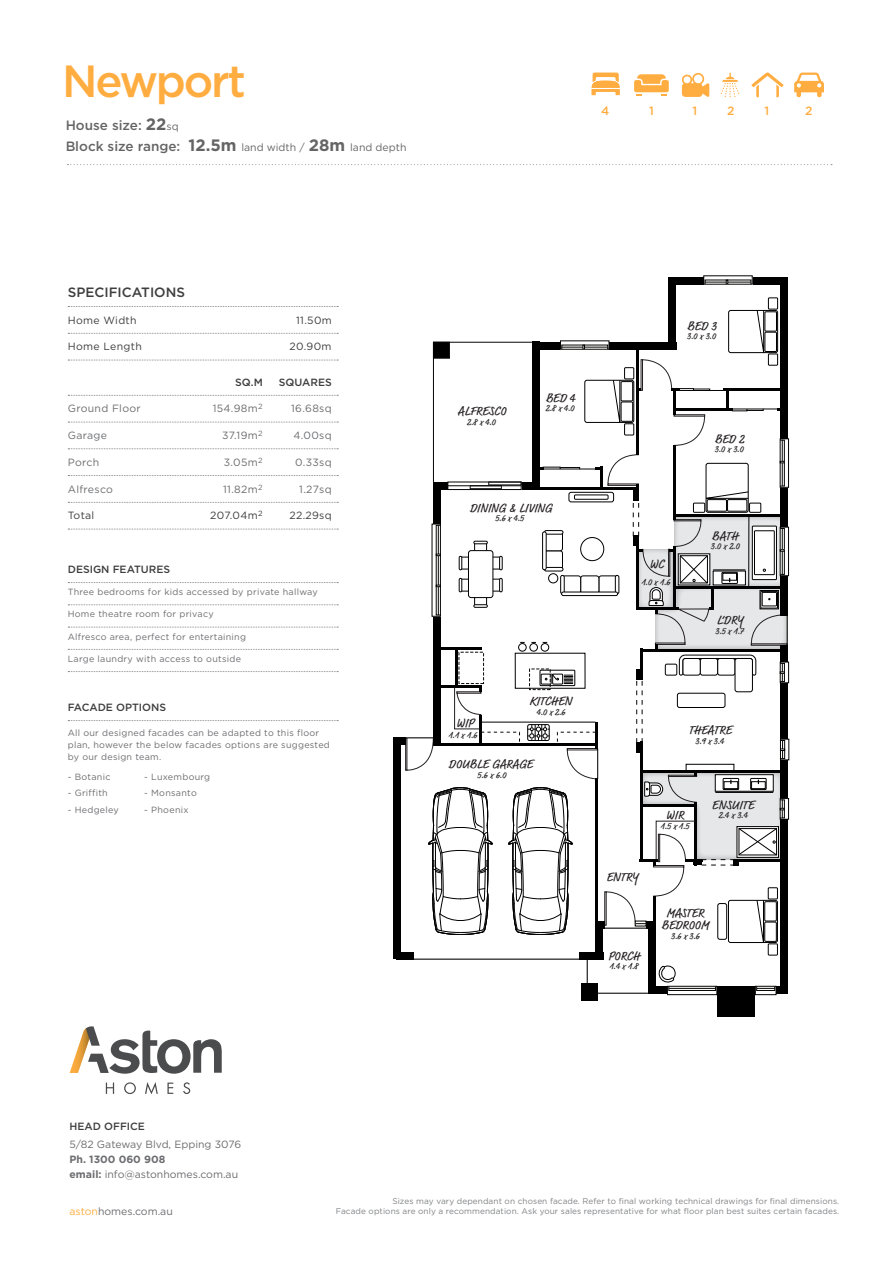
<style>
.page{position:relative;width:893px;height:1263px;background:#fff}
.page>*{position:absolute;margin:0;border:0;box-sizing:border-box;transform-origin:0 0}
.t1{font:500 45px "Gotham HTF";letter-spacing:-.05em;color:#ffad40}
.t2{font:500 13.5px "Gotham HTF";color:#3e3e3f}
.t3{font:12.75px/11.9px "Market";color:#231f20;text-align:center}
.t4{font:500 12px "Gotham HTF";color:#ffad40}
.t5{font:10.5px/15px "Gotham HTF";letter-spacing:.01em;color:#6c6d70}
.t6{font:10.5px "Gotham HTF";letter-spacing:.03em;color:#3e3e3f}
.t7{font:500 10.5px "Gotham HTF";color:#3e3e3f}
.t8{font:10.5px "Gotham HTF";color:#3e3e3f}
.t9{font:10.5px "Gotham HTF";letter-spacing:.03em;color:#6c6d70}
.t10{font:9.6px "Market";color:#231f20}
.t11{font:9px/12px "Gotham HTF";letter-spacing:.03em;color:#6c6d70}
.t12{font:8.25px/10.5px "Gotham HTF";letter-spacing:.01em;color:#808285;text-align:right}
.s1{font-weight:700;font-size:16.5px}
.s2{font-weight:400;font-size:10.5px}
.s3{font-weight:500;font-size:13.5px}
.s4{font-weight:700}
.s5{color:#ffad40}
</style>
<div class="page">
<svg style="left:70px;top:1026px;width:152px;height:48px"></svg>
<svg style="left:106px;top:1082px;width:8px;height:12px"></svg>
<svg style="left:124px;top:1082px;width:12px;height:12px"></svg>
<svg style="left:145px;top:1082px;width:13px;height:12px"></svg>
<svg style="left:167px;top:1082px;width:6px;height:12px"></svg>
<svg style="left:183px;top:1082px;width:7px;height:12px"></svg>
<svg style="left:68px;top:306px;width:270px;height:1px"></svg>
<svg style="left:68px;top:333px;width:270px;height:1px"></svg>
<svg style="left:68px;top:360px;width:270px;height:1px"></svg>
<svg style="left:68px;top:395px;width:270px;height:1px"></svg>
<svg style="left:68px;top:422px;width:270px;height:1px"></svg>
<svg style="left:68px;top:448px;width:270px;height:1px"></svg>
<svg style="left:68px;top:475px;width:270px;height:1px"></svg>
<svg style="left:68px;top:502px;width:270px;height:1px"></svg>
<svg style="left:68px;top:529px;width:270px;height:1px"></svg>
<svg style="left:68px;top:582px;width:270px;height:1px"></svg>
<svg style="left:68px;top:604px;width:270px;height:1px"></svg>
<svg style="left:68px;top:627px;width:270px;height:1px"></svg>
<svg style="left:68px;top:649px;width:270px;height:1px"></svg>
<svg style="left:68px;top:671px;width:270px;height:1px"></svg>
<svg style="left:68px;top:720px;width:270px;height:1px"></svg>
<div style="left:780px;top:645px;width:8px;height:348px;background:#000"></div>
<div style="left:780px;top:277px;width:8px;height:338px;background:#000"></div>
<svg style="left:669px;top:277px;width:119px;height:8px"></svg>
<div style="left:669px;top:282px;width:7px;height:66px;background:#000"></div>
<div style="left:393px;top:737px;width:8px;height:222px;background:#000"></div>
<div style="left:393px;top:737px;width:13px;height:8px;background:#000"></div>
<div style="left:397px;top:952px;width:17px;height:7px;background:#000"></div>
<div style="left:579px;top:952px;width:24px;height:7px;background:#000"></div>
<div style="left:595px;top:921px;width:8px;height:38px;background:#000"></div>
<div style="left:648px;top:926px;width:8px;height:67px;background:#000"></div>
<div style="left:648px;top:986px;width:140px;height:7px;background:#000"></div>
<div style="left:717px;top:992px;width:38px;height:24px;background:#000"></div>
<div style="left:581px;top:983px;width:17px;height:17px;background:#000"></div>
<svg style="left:587px;top:959px;width:1px;height:24px"></svg>
<hr style="left:598px;top:993px;width:50px;height:1px;background:#040503">
<hr style="left:414px;top:959px;width:165px;height:1px;background:#040503">
<svg style="left:658px;top:965px;width:18px;height:18px"></svg>
<div style="left:768px;top:944px;width:10px;height:11px;border:1px solid #000"></div>
<div style="left:768px;top:298px;width:10px;height:11px;border:1px solid #000"></div>
<svg style="left:705px;top:277px;width:46px;height:3px"></svg>
<hr style="left:705px;top:282px;width:46px;height:1px;background:#040503">
<div style="left:780px;top:438px;width:9px;height:50px;border:1px solid #040503"></div>
<div style="left:780px;top:527px;width:9px;height:49px;border:1px solid #040503"></div>
<div style="left:780px;top:662px;width:9px;height:21px;border:1px solid #040503"></div>
<div style="left:780px;top:798px;width:9px;height:22px;border:1px solid #040503"></div>
<div style="left:755px;top:986px;width:21px;height:9px;background:#fff"></div>
<div style="left:755px;top:986px;width:21px;height:9px;border:1px solid #040503"></div>
<div style="left:756px;top:986px;width:19px;height:5px;border:1px solid #040503"></div>
<svg style="left:757px;top:988px;width:18px;height:1px"></svg>
<div style="left:667px;top:986px;width:50px;height:9px;background:#fff"></div>
<div style="left:667px;top:986px;width:50px;height:9px;border:1px solid #040503"></div>
<div style="left:668px;top:986px;width:48px;height:5px;border:1px solid #040503"></div>
<hr style="left:669px;top:988px;width:47px;height:1px;background:#040503">
<svg style="left:405px;top:310px;width:383px;height:638px"></svg>
<svg style="left:68px;top:164px;width:764px;height:1px"></svg>
<svg style="left:721px;top:73px;width:18px;height:24px"></svg>
<svg style="left:634px;top:74px;width:35px;height:21px"></svg>
<svg style="left:794px;top:73px;width:30px;height:24px"></svg>
<svg style="left:592px;top:73px;width:28px;height:22px"></svg>
<svg style="left:751px;top:72px;width:32px;height:25px"></svg>
<svg style="left:682px;top:73px;width:27px;height:24px"></svg>
<p class="t1" style="left:62px;top:55px;width:185px">Newport</p>
<h2 class="t2" style="left:66px;top:118px;width:115px">House size: <span class="s1">22</span><span class="s2">sq</span></h2>
<p class="t8" style="left:66px;top:142px;width:342px"><span class="s3">Block size range:</span> <span class="s1">12.5m</span> land width / <span class="s1">28m</span> land depth</p>
<p class="t4" style="left:601px;top:104px;width:10px">4</p>
<p class="t4" style="left:649px;top:104px;width:6px">1</p>
<p class="t4" style="left:693px;top:104px;width:6px">1</p>
<p class="t4" style="left:727px;top:104px;width:9px">2</p>
<p class="t4" style="left:765px;top:104px;width:6px">1</p>
<p class="t4" style="left:805px;top:104px;width:9px">2</p>
<p class="t2" style="left:68px;top:284px;width:119px">SPECIFICATIONS</p>
<p class="t6" style="left:68px;top:314px;width:70px">Home Width</p>
<p class="t6" style="left:296px;top:314px;width:37px">11.50m</p>
<p class="t6" style="left:68px;top:341px;width:76px">Home Length</p>
<p class="t6" style="left:289px;top:341px;width:44px">20.90m</p>
<p class="t7" style="left:235px;top:376px;width:29px">SQ.M</p>
<p class="t7" style="left:279px;top:376px;width:54px">SQUARES</p>
<p class="t9" style="left:68px;top:403px;width:75px">Ground Floor</p>
<p class="t5" style="left:213px;top:401px;width:51px">154.98m<sup>2</sup></p>
<p class="t5" style="left:291px;top:401px;width:42px">16.68sq</p>
<p class="t5" style="left:68px;top:428px;width:41px">Garage</p>
<p class="t5" style="left:222px;top:428px;width:42px">37.19m<sup>2</sup></p>
<p class="t5" style="left:294px;top:428px;width:40px">4.00sq</p>
<p class="t5" style="left:68px;top:454px;width:33px">Porch</p>
<p class="t5" style="left:224px;top:454px;width:40px">3.05m<sup>2</sup></p>
<p class="t5" style="left:295px;top:454px;width:38px">0.33sq</p>
<p class="t9" style="left:68px;top:483px;width:47px">Alfresco</p>
<p class="t5" style="left:223px;top:481px;width:41px">11.82m<sup>2</sup></p>
<p class="t5" style="left:299px;top:481px;width:34px">1.27sq</p>
<p class="t6" style="left:68px;top:510px;width:28px">Total</p>
<p class="t6" style="left:210px;top:510px;width:54px">207.04m<sup>2</sup></p>
<p class="t6" style="left:289px;top:510px;width:44px">22.29sq</p>
<p class="t7" style="left:68px;top:563px;width:104px">DESIGN FEATURES</p>
<p class="t11" style="left:68px;top:586px;width:251px">Three bedrooms for kids accessed by private hallway</p>
<p class="t11" style="left:68px;top:608px;width:147px">Home theatre room for privacy</p>
<p class="t11" style="left:68px;top:630px;width:180px">Alfresco area, perfect for entertaining</p>
<p class="t11" style="left:68px;top:652px;width:175px">Large laundry with access to outside</p>
<p class="t7" style="left:68px;top:701px;width:100px">FACADE OPTIONS</p>
<p class="t11" style="left:68px;top:726px;width:264px">All our designed facades can be adapted to this floor plan, however the below facades options are suggested by our design team.</p>
<p class="t11" style="left:68px;top:771px;width:44px">- Botanic</p>
<p class="t11" style="left:144px;top:771px;width:67px">- Luxembourg</p>
<p class="t11" style="left:68px;top:787px;width:42px">- Griffith</p>
<p class="t11" style="left:144px;top:787px;width:54px">- Monsanto</p>
<p class="t11" style="left:68px;top:803px;width:53px">- Hedgeley</p>
<p class="t11" style="left:144px;top:803px;width:46px">- Phoenix</p>
<p class="t3" style="left:458px;top:406px;width:50px">ALFRESCO</p>
<p class="t10" style="left:467px;top:416px;width:31px">2.8 x 4.0</p>
<p class="t3" style="left:546px;top:393px;width:31px">BED 4</p>
<p class="t10" style="left:546px;top:402px;width:31px">2.8 x 4.0</p>
<p class="t3" style="left:470px;top:503px;width:85px">DINING &amp; LIVING</p>
<p class="t10" style="left:495px;top:512px;width:30px">5.6 x 4.5</p>
<p class="t3" style="left:530px;top:696px;width:44px">KITCHEN</p>
<p class="t10" style="left:536px;top:706px;width:30px">4.0 x 2.6</p>
<p class="t3" style="left:456px;top:718px;width:20px">WIP</p>
<p class="t10" style="left:448px;top:729px;width:30px">1.1 x 1.6</p>
<p class="t3" style="left:449px;top:758px;width:86px">DOUBLE GARAGE</p>
<p class="t10" style="left:477px;top:769px;width:31px">5.6 x 6.0</p>
<p class="t3" style="left:687px;top:321px;width:31px">BED 3</p>
<p class="t10" style="left:687px;top:330px;width:31px">3.0 x 3.0</p>
<p class="t3" style="left:715px;top:434px;width:31px">BED 2</p>
<p class="t10" style="left:715px;top:443px;width:31px">3.0 x 3.0</p>
<p class="t3" style="left:649px;top:559px;width:16px">WC</p>
<p class="t10" style="left:641px;top:577px;width:30px">1.0 x 1.6</p>
<p class="t3" style="left:712px;top:531px;width:28px">BATH</p>
<p class="t10" style="left:711px;top:540px;width:31px">3.0 x 2.0</p>
<p class="t3" style="left:717px;top:615px;width:28px">L’DRY</p>
<p class="t10" style="left:715px;top:626px;width:30px">3.5 x 1.7</p>
<p class="t3" style="left:689px;top:725px;width:45px">THEATRE</p>
<p class="t10" style="left:695px;top:735px;width:30px">3.9 x 3.4</p>
<p class="t3" style="left:606px;top:872px;width:33px">ENTRY</p>
<p class="t3" style="left:608px;top:951px;width:33px">PORCH</p>
<p class="t10" style="left:609px;top:960px;width:30px">1.4 x 1.8</p>
<p class="t3" style="left:712px;top:799px;width:44px">ENSUITE</p>
<p class="t3" style="left:666px;top:810px;width:20px">WIR</p>
<p class="t10" style="left:719px;top:809px;width:30px">2.4 x 3.4</p>
<p class="t10" style="left:660px;top:821px;width:30px">1.5 x 1.5</p>
<p class="t3" style="left:661px;top:908px;width:49px">MASTER<br>BEDROOM</p>
<p class="t10" style="left:671px;top:930px;width:30px">3.6 x 3.6</p>
<p class="t7" style="left:70px;top:1120px;width:77px">HEAD OFFICE</p>
<p class="t5" style="left:70px;top:1137px;width:173px">5/82 Gateway Blvd, Epping 3076</p>
<p class="t5" style="left:70px;top:1152px;width:170px"><span class="s4">Ph. 1300 060 908<br>email:</span> info@astonhomes.com.au</p>
<p class="t5" style="left:70px;top:1203px;width:105px"><span class="s5">aston</span>homes.com.au</p>
<p class="t12" style="left:336px;top:1195px;width:505px">Sizes may vary dependant on chosen facade. Refer to final working technical drawings for final dimensions.<br>Facade options are only a recommendation. Ask your sales representative for what floor plan best suites certain facades.</p>
</div>
